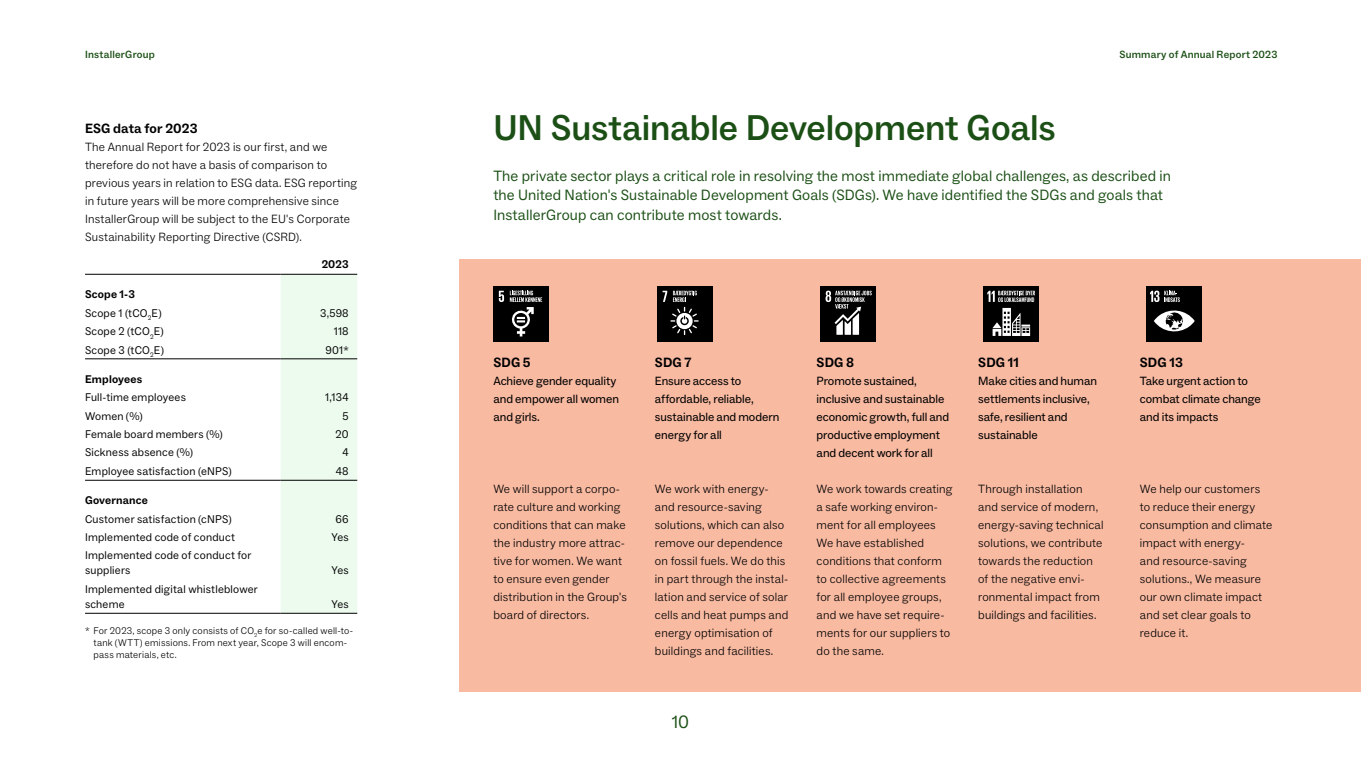
<style>
.page{position:relative;width:1361px;height:766px;background:#fff}
.page>*{position:absolute;margin:0;border:0;box-sizing:border-box;transform-origin:0 0}
.t1{font:500 36px "ABC Social";letter-spacing:-.005em;color:#1b4f15}
.t2{font:18px "ABC Social";color:#1b4f15}
.t3{font:15px/19.5px "ABC Social";letter-spacing:.01em;color:#1b4f15}
.t4{font:700 13.5px "ABC Social";letter-spacing:.01em;color:#000}
.t5{font:300 12px/18px "ABC Social";letter-spacing:.015em;color:#000}
.t6{font:12px/18px "ABC Social";letter-spacing:-.005em;color:#000}
.t7{font:11.25px/15px "ABC Social";letter-spacing:.02em;color:#000}
.t8{font:700 11.25px "ABC Social";letter-spacing:.015em;color:#000}
.t9{font:500 10.5px "ABC Social";letter-spacing:.02em;color:#1b4f15}
.t10{font:300 9.75px/12px "ABC Social";letter-spacing:.025em;color:#000}
.s1{font-weight:700}
</style>
<div class="page">
<div style="left:459px;top:259px;width:902px;height:432px;background:#f9baa2"></div>
<div style="left:493px;top:286px;width:56px;height:55px;background:#000"></div>
<svg style="left:499px;top:291px;width:5px;height:11px"></svg>
<svg style="left:510px;top:290px;width:32px;height:46px"></svg>
<div style="left:1146px;top:286px;width:55px;height:55px;background:#000"></div>
<svg style="left:1150px;top:290px;width:44px;height:42px"></svg>
<div style="left:983px;top:286px;width:55px;height:55px;background:#000"></div>
<svg style="left:992px;top:308px;width:38px;height:28px"></svg>
<svg style="left:987px;top:290px;width:48px;height:12px"></svg>
<div style="left:820px;top:286px;width:55px;height:55px;background:#000"></div>
<svg style="left:825px;top:290px;width:46px;height:45px"></svg>
<div style="left:657px;top:286px;width:55px;height:55px;background:#000"></div>
<svg style="left:662px;top:290px;width:36px;height:45px"></svg>
<div style="left:281px;top:275px;width:76px;height:338px;background:#edfbef"></div>
<hr style="left:85px;top:274px;width:196px;height:1px;background:#000">
<hr style="left:281px;top:274px;width:76px;height:1px;background:#000">
<hr style="left:85px;top:358px;width:196px;height:1px;background:#000">
<hr style="left:281px;top:358px;width:76px;height:1px;background:#000">
<hr style="left:85px;top:480px;width:196px;height:1px;background:#000">
<hr style="left:281px;top:480px;width:76px;height:1px;background:#000">
<hr style="left:85px;top:613px;width:196px;height:1px;background:#000">
<hr style="left:281px;top:613px;width:76px;height:1px;background:#000">
<p class="t9" style="left:85px;top:48px;width:71px">InstallerGroup</p>
<p class="t9" style="left:1119px;top:48px;width:159px">Summary of Annual Report 2023</p>
<p class="t4" style="left:85px;top:120px;width:114px">ESG data for 2023</p>
<p class="t5" style="left:85px;top:138px;width:274px">The Annual Report for 2023 is our first, and we therefore do not have a basis of comparison to previous years in relation to ESG data. ESG reporting in future years will be more comprehensive since InstallerGroup will be subject to the EU's Corporate Sustainability Reporting Directive (CSRD).</p>
<p class="t7" style="left:85px;top:285px;width:78px;line-height:18.5px"><span class="s1">Scope 1-3<br></span>Scope 1 (tCO<sub>2</sub>E)</p>
<p class="t8" style="left:322px;top:257px;width:29px">2023</p>
<p class="t7" style="left:320px;top:305px;width:30px">3,598</p>
<p class="t7" style="left:85px;top:324px;width:80px">Scope 2 (tCO<sub>2</sub>E)</p>
<p class="t7" style="left:334px;top:324px;width:16px">118</p>
<p class="t7" style="left:85px;top:342px;width:80px">Scope 3 (tCO<sub>2</sub>E)</p>
<p class="t7" style="left:325px;top:342px;width:25px">901*</p>
<p class="t8" style="left:85px;top:372px;width:59px">Employees</p>
<p class="t7" style="left:85px;top:390px;width:102px">Full-time employees</p>
<p class="t7" style="left:325px;top:390px;width:25px">1,134</p>
<p class="t7" style="left:85px;top:408px;width:59px">Women (%)</p>
<p class="t7" style="left:343px;top:408px;width:8px">5</p>
<p class="t7" style="left:85px;top:426px;width:139px">Female board members (%)</p>
<p class="t7" style="left:336px;top:426px;width:15px">20</p>
<p class="t7" style="left:85px;top:445px;width:110px">Sickness absence (%)</p>
<p class="t7" style="left:342px;top:445px;width:8px">4</p>
<p class="t7" style="left:85px;top:463px;width:148px">Employee satisfaction (eNPS)</p>
<p class="t7" style="left:336px;top:463px;width:15px">48</p>
<p class="t8" style="left:85px;top:493px;width:64px">Governance</p>
<p class="t7" style="left:85px;top:511px;width:148px">Customer satisfaction (cNPS)</p>
<p class="t7" style="left:336px;top:511px;width:15px">66</p>
<p class="t7" style="left:85px;top:529px;width:151px">Implemented code of conduct</p>
<p class="t7" style="left:331px;top:529px;width:19px">Yes</p>
<p class="t7" style="left:85px;top:548px;width:168px">Implemented code of conduct for suppliers</p>
<p class="t7" style="left:331px;top:563px;width:19px">Yes</p>
<p class="t7" style="left:85px;top:581px;width:174px">Implemented digital whistleblower scheme</p>
<p class="t7" style="left:331px;top:596px;width:19px">Yes</p>
<p class="t10" style="left:94px;top:624px;width:261px;text-indent:-9px">* For 2023, scope 3 only consists of CO<sub>2</sub>e for so-called well-to&shy;tank (WTT) emissions. From next year, Scope 3 will encom&shy;pass materials, etc.</p>
<h1 class="t1" style="left:493px;top:105px;width:564px">UN Sustainable Development Goals</h1>
<p class="t3" style="left:493px;top:166px;width:679px">The private sector plays a critical role in resolving the most immediate global challenges, as described in the United Nation's Sustainable Development Goals (SDGs). We have identified the SDGs and goals that<br>InstallerGroup can contribute most towards.</p>
<p class="t4" style="left:493px;top:354px;width:39px">SDG 5</p>
<p class="t6" style="left:493px;top:372px;width:127px">Achieve gender equality and empower all women and girls.</p>
<p class="t5" style="left:493px;top:480px;width:135px">We will support a corpo&shy;rate culture and working conditions that can make the industry more attrac&shy;tive for women. We want to ensure even gender distribution in the Group's board of directors.</p>
<p class="t4" style="left:655px;top:354px;width:38px">SDG 7</p>
<p class="t6" style="left:655px;top:372px;width:126px">Ensure access to affordable, reliable, sustainable and modern energy for all</p>
<p class="t5" style="left:655px;top:480px;width:135px">We work with energy&shy;and resource-saving solutions, which can also remove our dependence on fossil fuels. We do this in part through the instal&shy;lation and service of solar cells and heat pumps and energy optimisation of buildings and facilities.</p>
<h2 class="t2" style="left:672px;top:710px;width:19px">10</h2>
<p class="t4" style="left:816px;top:354px;width:39px">SDG 8</p>
<p class="t6" style="left:816px;top:372px;width:134px">Promote sustained, inclusive and sustainable economic growth, full and productive employment and decent work for all</p>
<p class="t5" style="left:816px;top:480px;width:137px">We work towards creating a safe working environ&shy;ment for all employees<br>We have established conditions that conform to collective agreements for all employee groups, and we have set require&shy;ments for our suppliers to do the same.</p>
<p class="t4" style="left:978px;top:354px;width:42px">SDG 11</p>
<p class="t6" style="left:978px;top:372px;width:120px">Make cities and human settlements inclusive, safe, resilient and sustainable</p>
<p class="t5" style="left:978px;top:480px;width:127px">Through installation and service of modern, energy-saving technical solutions, we contribute towards the reduction of the negative envi&shy;ronmental impact from buildings and facilities.</p>
<p class="t4" style="left:1140px;top:354px;width:45px">SDG 13</p>
<p class="t6" style="left:1140px;top:372px;width:122px">Take urgent action to combat climate change and its impacts</p>
<p class="t5" style="left:1140px;top:480px;width:134px">We help our customers to reduce their energy consumption and climate impact with energy-<br>and resource-saving solutions., We measure our own climate impact and set clear goals to reduce it.</p>
</div>
